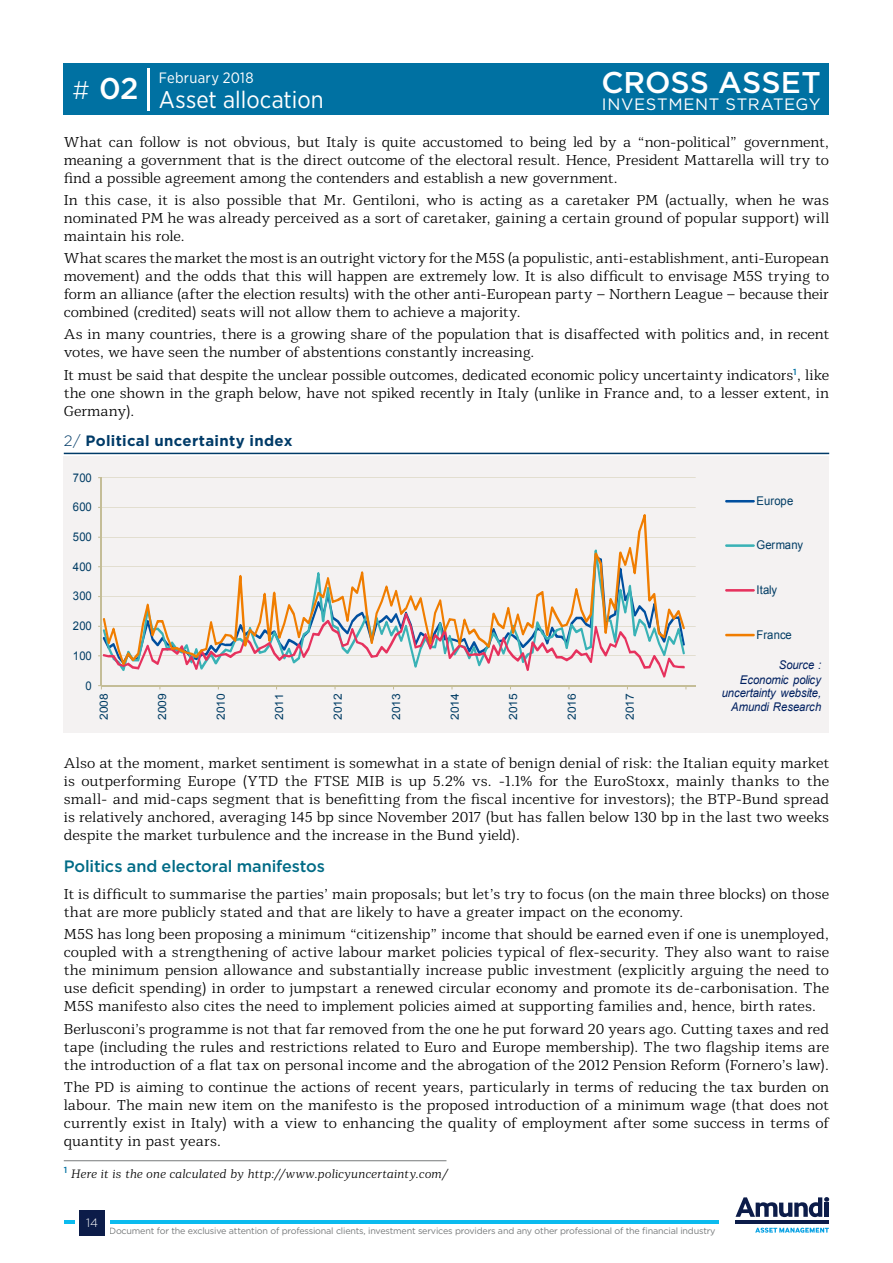
<style>
.page{position:relative;width:893px;height:1263px;background:#fff}
.page>*{position:absolute;margin:0;border:0;box-sizing:border-box;transform-origin:0 0}
.t1{font:500 30px "Gotham";letter-spacing:.005em;color:#fff}
.t2{font:24px "Gotham Narrow";letter-spacing:.005em;color:#fff}
.t3{font:500 16.5px "Gotham";letter-spacing:-.01em;color:#006b86}
.t4{font:16.5px "Gotham";letter-spacing:.035em;color:#fff}
.t5{font:700 15px "Gotham";letter-spacing:.02em;color:#003b68}
.t6{font:15px "Gotham Narrow";letter-spacing:.02em;color:#fff}
.t7{font:300 14.25px/18px "Mediator Serif";letter-spacing:-.005em;color:#000;text-align:justify}
.t8{font:italic 300 12px "Mediator Serif";color:#000}
.t9{font:italic 12px/14px "Arial";letter-spacing:-.01em;color:#002060;text-align:right;scale:.94 1}
.t10{font:12px "Arial";color:#003c64;scale:.94 1}
.t11{font:300 12px "Gotham";color:#fff}
.t12{font:11.25px "Arial";letter-spacing:.02em;color:#003c64;scale:1.06 1}
.t13{font:9px "Gotham";letter-spacing:-.02em;color:#777a7b}
.s1{font-weight:300;font-size:25.5px}
.s2{font-weight:300}
</style>
<div class="page">
<hr style="left:64px;top:1220px;width:655px;height:4px;background:#0bbbef">
<div style="left:75px;top:1206px;width:34px;height:34px;background:#fff"></div>
<div style="left:79px;top:1210px;width:26px;height:25px;background:#0c1c49"></div>
<svg style="left:736px;top:1197px;width:93px;height:20px"></svg>
<div style="left:824px;top:1202px;width:5px;height:15px;background:#0c1c49"></div>
<hr style="left:736px;top:1220px;width:93px;height:4px;background:#0c1c49">
<svg style="left:755px;top:1227px;width:74px;height:6px"></svg>
<div style="left:64px;top:64px;width:765px;height:51px;background:#0071a2"></div>
<hr style="left:148px;top:69px;width:2px;height:42px;background:#fff">
<div style="left:64px;top:456px;width:765px;height:277px;background:#f4f2f2"></div>
<hr style="left:102px;top:656px;width:594px;height:1px;background:#c4bd97">
<hr style="left:102px;top:626px;width:594px;height:1px;background:#c4bd97">
<hr style="left:102px;top:596px;width:594px;height:1px;background:#c4bd97">
<hr style="left:102px;top:566px;width:594px;height:1px;background:#c4bd97">
<hr style="left:102px;top:537px;width:594px;height:1px;background:#c4bd97">
<hr style="left:102px;top:507px;width:594px;height:1px;background:#c4bd97">
<hr style="left:102px;top:477px;width:594px;height:1px;background:#c4bd97">
<hr style="left:101px;top:478px;width:1px;height:208px;background:#c4bd97">
<hr style="left:101px;top:685px;width:595px;height:1px;background:#c4bd97">
<svg style="left:98px;top:613px;width:587px;height:65px"></svg>
<svg style="left:103px;top:514px;width:582px;height:151px"></svg>
<hr style="left:725px;top:500px;width:30px;height:2px;background:#004f9f">
<hr style="left:725px;top:544px;width:30px;height:3px;background:#39b2b6">
<hr style="left:725px;top:589px;width:30px;height:3px;background:#e6325e">
<hr style="left:725px;top:634px;width:30px;height:2px;background:#f07d00">
<hr style="left:64px;top:453px;width:765px;height:1px;background:#003b68">
<hr style="left:64px;top:1160px;width:382px;height:1px;background:#777a7b">
<h1 class="t1" style="left:601px;top:63px;width:221px">CROSS ASSET</h1>
<p class="t4" style="left:602px;top:93px;width:220px">INVESTMENT STRATEGY</p>
<p class="t7" style="left:64px;top:133px;width:767px">What can follow is not obvious, but Italy is quite accustomed to being led by a “non-political” government, meaning a government that is the direct outcome of the electoral result. Hence, President Mattarella will try to find a possible agreement among the contenders and establish a new government.</p>
<p class="t7" style="left:64px;top:191px;width:767px">In this case, it is also possible that Mr. Gentiloni, who is acting as a caretaker PM (actually, when he was nominated PM he was already perceived as a sort of caretaker, gaining a certain ground of popular support) will maintain his role.</p>
<p class="t7" style="left:64px;top:249px;width:767px">What scares the market the most is an outright victory for the M5S (a populistic, anti-establishment, anti-European movement) and the odds that this will happen are extremely low. It is also difficult to envisage M5S trying to form an alliance (after the election results) with the other anti-European party – Northern League – because their combined (credited) seats will not allow them to achieve a majority.</p>
<p class="t7" style="left:64px;top:326px;width:767px">As in many countries, there is a growing share of the population that is disaffected with politics and, in recent votes, we have seen the number of abstentions constantly increasing.</p>
<p class="t7" style="left:64px;top:366px;width:767px">It must be said that despite the unclear possible outcomes, dedicated economic policy uncertainty indicators<sup>1</sup>, like the one shown in the graph below, have not spiked recently in Italy (unlike in France and, to a lesser extent, in Germany).</p>
<h1 class="t1" style="left:72px;top:69px;width:68px"><span class="s1">#</span> 02</h1>
<p class="t6" style="left:159px;top:68px;width:96px">February 2018</p>
<h2 class="t2" style="left:159px;top:85px;width:166px">Asset allocation</h2>
<p class="t5" style="left:64px;top:431px;width:230px"><span class="s2">2/</span> Political uncertainty index</p>
<p class="t10" style="left:73px;top:470px;width:22px">700</p>
<p class="t10" style="left:73px;top:499px;width:22px">600</p>
<p class="t10" style="left:73px;top:529px;width:22px">500</p>
<p class="t10" style="left:73px;top:559px;width:22px">400</p>
<p class="t10" style="left:73px;top:588px;width:22px">300</p>
<p class="t10" style="left:73px;top:618px;width:22px">200</p>
<p class="t10" style="left:73px;top:648px;width:22px">100</p>
<p class="t10" style="left:86px;top:678px;width:8px">0</p>
<p class="t12" style="left:96px;top:720px;width:27px;rotate:-90deg">2008</p>
<p class="t12" style="left:155px;top:720px;width:27px;rotate:-90deg">2009</p>
<p class="t12" style="left:213px;top:720px;width:27px;rotate:-90deg">2010</p>
<p class="t12" style="left:272px;top:720px;width:27px;rotate:-90deg">2011</p>
<p class="t12" style="left:330px;top:720px;width:27px;rotate:-90deg">2012</p>
<p class="t12" style="left:389px;top:720px;width:27px;rotate:-90deg">2013</p>
<p class="t12" style="left:447px;top:720px;width:27px;rotate:-90deg">2014</p>
<p class="t12" style="left:506px;top:720px;width:27px;rotate:-90deg">2015</p>
<p class="t12" style="left:564px;top:720px;width:27px;rotate:-90deg">2016</p>
<p class="t12" style="left:622px;top:720px;width:27px;rotate:-90deg">2017</p>
<p class="t10" style="left:757px;top:493px;width:41px">Europe</p>
<p class="t10" style="left:757px;top:537px;width:51px">Germany</p>
<p class="t10" style="left:757px;top:582px;width:24px">Italy</p>
<p class="t10" style="left:757px;top:627px;width:39px">France</p>
<p class="t9" style="left:722px;top:658px;width:107px">Source :<br>Economic policy uncertainty website,<br>Amundi Research</p>
<p class="t7" style="left:64px;top:754px;width:767px">Also at the moment, market sentiment is somewhat in a state of benign denial of risk: the Italian equity market is outperforming Europe (YTD the FTSE MIB is up 5.2% vs. -1.1% for the EuroStoxx, mainly thanks to the small- and mid-caps segment that is benefitting from the fiscal incentive for investors); the BTP-Bund spread is relatively anchored, averaging 145 bp since November 2017 (but has fallen below 130 bp in the last two weeks despite the market turbulence and the increase in the Bund yield).</p>
<p class="t3" style="left:64px;top:856px;width:263px">Politics and electoral manifestos</p>
<p class="t7" style="left:64px;top:885px;width:767px">It is difficult to summarise the parties’ main proposals; but let’s try to focus (on the main three blocks) on those that are more publicly stated and that are likely to have a greater impact on the economy.</p>
<p class="t7" style="left:64px;top:925px;width:767px">M5S has long been proposing a minimum “citizenship” income that should be earned even if one is unemployed, coupled with a strengthening of active labour market policies typical of flex-security. They also want to raise the minimum pension allowance and substantially increase public investment (explicitly arguing the need to use deficit spending) in order to jumpstart a renewed circular economy and promote its de-carbonisation. The M5S manifesto also cites the need to implement policies aimed at supporting families and, hence, birth rates.</p>
<p class="t7" style="left:64px;top:1020px;width:767px">Berlusconi’s programme is not that far removed from the one he put forward 20 years ago. Cutting taxes and red tape (including the rules and restrictions related to Euro and Europe membership). The two flagship items are the introduction of a flat tax on personal income and the abrogation of the 2012 Pension Reform (Fornero’s law).</p>
<p class="t7" style="left:64px;top:1078px;width:767px">The PD is aiming to continue the actions of recent years, particularly in terms of reducing the tax burden on labour. The main new item on the manifesto is the proposed introduction of a minimum wage (that does not currently exist in Italy) with a view to enhancing the quality of employment after some success in terms of quantity in past years.</p>
<p class="t8" style="left:64px;top:1166px;width:386px"><sup>1</sup> Here it is the one calculated by http://www.policyuncertainty.com/</p>
<p class="t11" style="left:86px;top:1215px;width:14px">14</p>
<p class="t13" style="left:109px;top:1225px;width:608px">Document for the exclusive attention of professional clients, investment services providers and any other professional of the financial industry</p>
</div>
